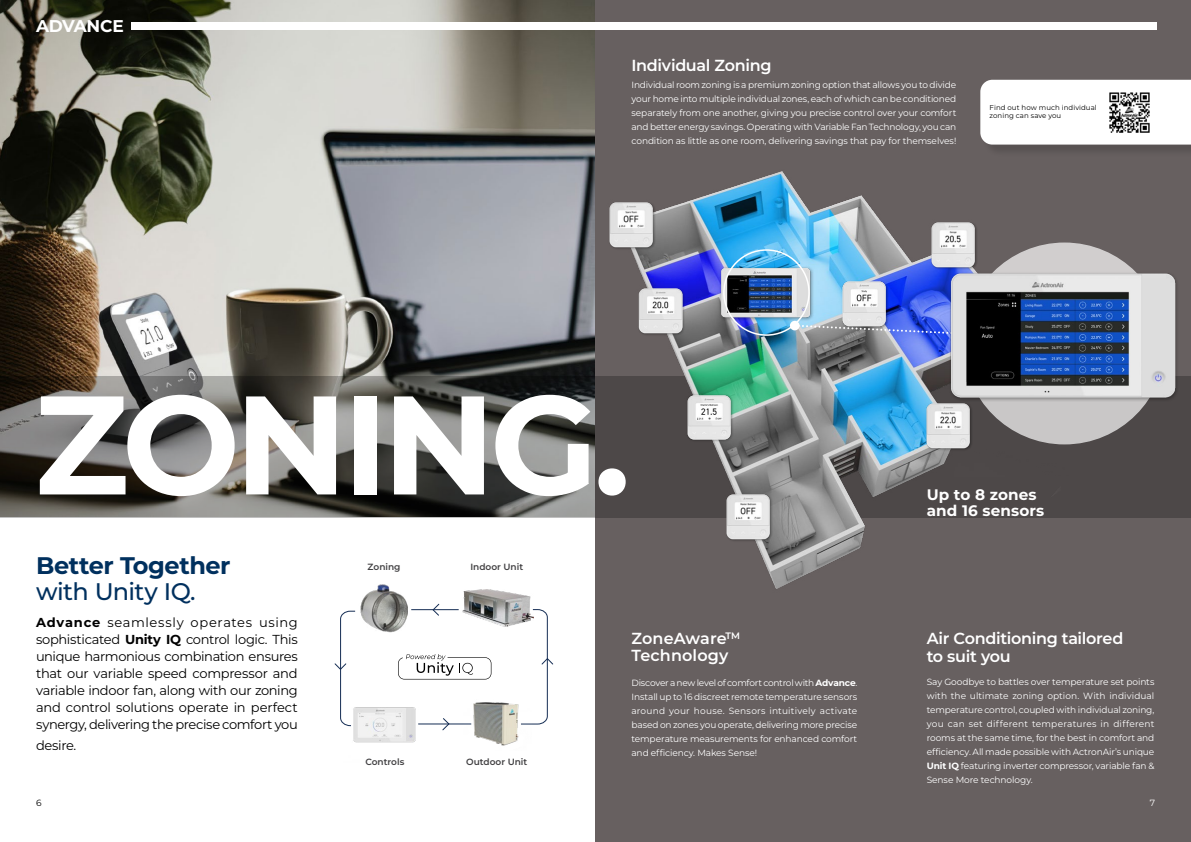
<style>
.page{position:relative;width:1191px;height:842px;background:#fff}
.page>*{position:absolute;margin:0;border:0;box-sizing:border-box;transform-origin:0 0}
.t1{font:700 140px "Montserrat";letter-spacing:-.04em;color:#fff}
.t2{font:700 24px "Montserrat";letter-spacing:-.02em;color:#00305e}
.t3{font:500 24px "Montserrat";letter-spacing:-.025em;color:#00305e}
.t4{font:700 17px "Montserrat";letter-spacing:-.015em;color:#fff}
.t5{font:600 16px/18px "Montserrat";letter-spacing:-.02em;color:#fff}
.t6{font:600 16px/17px "Montserrat";letter-spacing:.01em;color:#fff}
.t7{font:700 15.2px/16.2px "Montserrat";letter-spacing:.01em;color:#fff}
.t8{font:13px/17px "Montserrat";letter-spacing:-.03em;color:#000;text-align:justify}
.t9{font:9px/14px "Montserrat";letter-spacing:-.01em;color:#fff;text-align:justify}
.t10{font:600 9px "Montserrat";color:#414042}
.t11{font:9px "Montserrat";color:#000}
.t12{font:7px/8.4px "Montserrat";letter-spacing:.01em;color:#000101}
.s1{font-weight:700}
</style>
<div class="page">
<img style="left:0;top:0;width:595px;height:376px">
<div style="left:595px;top:0;width:596px;height:842px;background:#676060"></div>
<div style="left:132px;top:22px;width:1024px;height:7px;background:#fff"></div>
<div style="left:981px;top:81px;width:210px;height:76px;background:#5c5656"></div>
<div style="left:980px;top:80px;width:211px;height:65px;background:#fff"></div>
<img style="left:1105px;top:88px;width:48px;height:48px">
<svg style="left:0;top:376px;width:1191px;height:141px;background:#5b5a56"></svg>
<hr style="left:411px;top:609px;width:48px;height:1px;background:#152d54">
<hr style="left:418px;top:723px;width:53px;height:1px;background:#152d54">
<svg style="left:531px;top:609px;width:23px;height:116px"></svg>
<svg style="left:432px;top:603px;width:8px;height:13px"></svg>
<svg style="left:441px;top:718px;width:9px;height:13px"></svg>
<svg style="left:334px;top:611px;width:13px;height:113px"></svg>
<img style="left:346px;top:584px;width:61px;height:58px">
<img style="left:462px;top:590px;width:71px;height:60px">
<img style="left:463px;top:702px;width:68px;height:44px">
<img style="left:343px;top:694px;width:82px;height:49px">
<svg style="left:398px;top:654px;width:93px;height:25px"></svg>
<img style="left:608px;top:171px;width:452px;height:418px">
<img style="left:911px;top:401px;width:3px;height:64px">
<img style="left:827px;top:278px;width:75px;height:64px">
<img style="left:916px;top:220px;width:75px;height:6px">
<img style="left:672px;top:392px;width:75px;height:64px">
<img style="left:711px;top:491px;width:75px;height:64px">
<img style="left:594px;top:199px;width:75px;height:64px">
<img style="left:624px;top:286px;width:75px;height:64px">
<div style="left:707px;top:266px;width:107px;height:85px;background:#000;opacity:.35"></div>
<img style="left:706px;top:249px;width:117px;height:100px">
<div style="left:723px;top:249px;width:86px;height:87px;border:2px solid #fff;border-radius:50%"></div>
<svg style="left:794px;top:324px;width:120px;height:13px;background:#9199b3"></svg>
<div style="left:789px;top:321px;width:10px;height:10px;background:#fff;border-radius:50%"></div>
<img style="left:914px;top:226px;width:277px;height:250px">
<h3 class="t4" style="left:36px;top:14px;width:89px">ADVANCE</h3>
<h3 class="t5" style="left:631px;top:56px;width:141px">Individual Zoning</h3>
<p class="t9" style="left:631px;top:78px;width:326px">Individual room zoning is a premium zoning option that allows you to divide your home into multiple individual zones, each of which can be conditioned separately from one another, giving you precise control over your comfort and better energy savings. Operating with Variable Fan Technology, you can condition as little as one room, delivering savings that pay for themselves!</p>
<p class="t12" style="left:989px;top:103px;width:109px">Find out how much individual zoning can save you</p>
<h1 class="t1" style="left:34px;top:351px;width:597px">ZONING.</h1>
<h2 class="t2" style="left:36px;top:550px;width:196px">Better Together</h2>
<h2 class="t3" style="left:36px;top:576px;width:161px">with Unity IQ.</h2>
<p class="t8" style="left:36px;top:613px;width:263px"><span class="s1">Advance</span> seamlessly operates using sophisticated <span class="s1">Unity IQ</span> control logic. This unique harmonious combination ensures that our variable speed compressor and variable indoor fan, along with our zoning and control solutions operate in perfect synergy, delivering the precise comfort you</p>
<h3 class="t8" style="left:36px;top:736px;width:42px">desire.</h3>
<p class="t11" style="left:36px;top:797px;width:7px">6</p>
<p class="t10" style="left:368px;top:560px;width:34px">Zoning</p>
<p class="t10" style="left:470px;top:560px;width:54px">Indoor Unit</p>
<p class="t10" style="left:365px;top:756px;width:40px">Controls</p>
<p class="t10" style="left:466px;top:756px;width:63px">Outdoor Unit</p>
<h3 class="t6" style="left:631px;top:630px;width:110px">ZoneAware<sup>TM<br></sup>Technology</h3>
<p class="t9" style="left:631px;top:675px;width:227px">Discover a new level of comfort control with <span class="s1">Advance</span>.<br>Install up to 16 discreet remote temperature sensors around your house. Sensors intuitively activate based on zones you operate, delivering more precise temperature measurements for enhanced comfort and efficiency. Makes Sense!</p>
<h3 class="t7" style="left:926px;top:486px;width:119px">Up to 8 zones and 16 sensors</h3>
<h3 class="t5" style="left:926px;top:629px;width:198px">Air Conditioning tailored to suit you</h3>
<p class="t9" style="left:926px;top:675px;width:229px">Say Goodbye to battles over temperature set points with the ultimate zoning option. With individual temperature control, coupled with individual zoning, you can set different temperatures in different rooms at the same time, for the best in comfort and efficiency. All made possible with ActronAir’s unique <span class="s1">Unit IQ</span> featuring inverter compressor, variable fan &amp; Sense More technology.</p>
<p class="t9" style="left:1149px;top:795px;width:7px">7</p>
</div>
